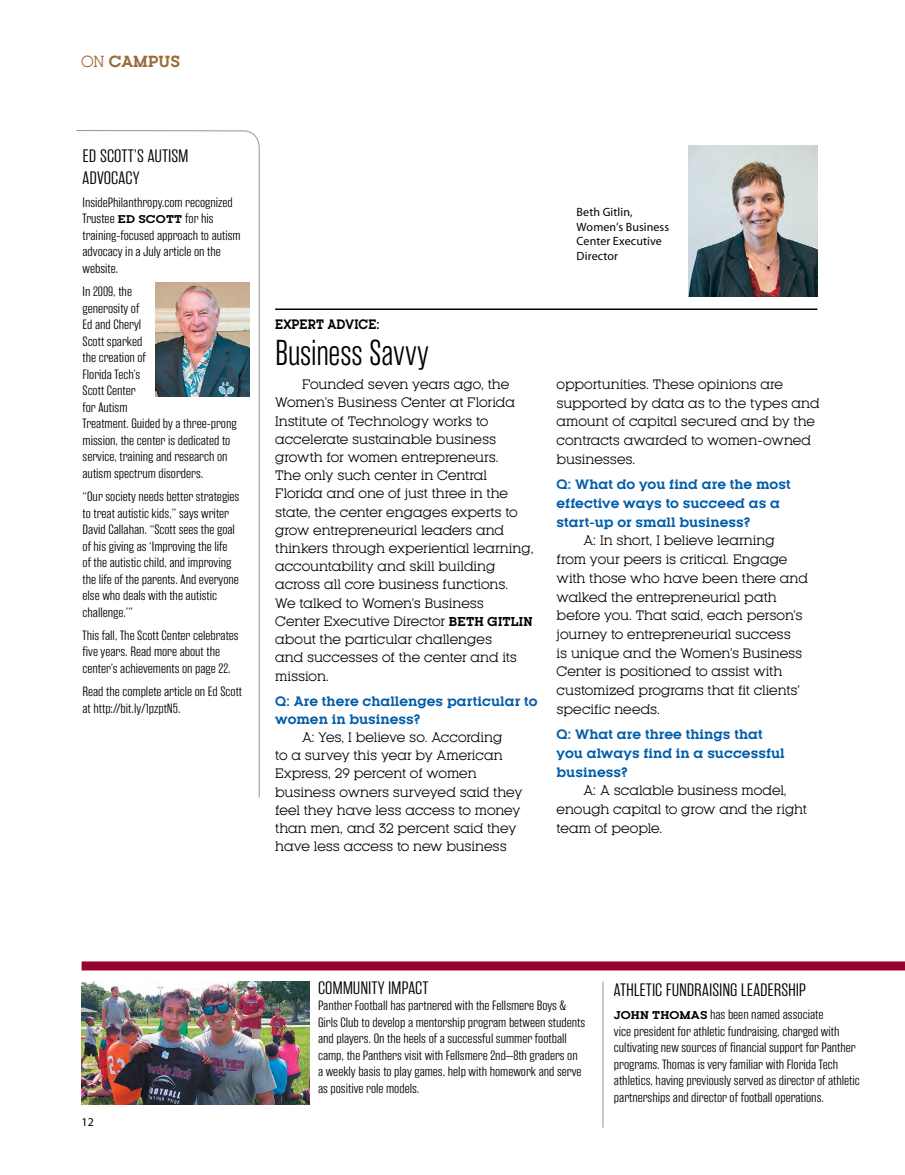
<style>
.page{position:relative;width:905px;height:1175px;background:#fff}
.page>*{position:absolute;margin:0;border:0;box-sizing:border-box;transform-origin:0 0}
.On_Campus_Heading_u{font:300 36px "Rama Gothic E";color:#000;scale:.96 1}
.On_Campus_Narrow_Co{font:300 18px "Rama Gothic E";letter-spacing:-.005em;color:#000;scale:1.1 1}
.On_Campus_Subhead_C{font:300 18px/21.6px "Rama Gothic E";letter-spacing:.005em;color:#000;scale:1.1 1}
.t1{font:700 15px "Kettering 105";color:#9a6b38}
.On_Campus_Narrow_Co-2{font:300 13.5px/16.5px "Rama Gothic E";color:#000;scale:1.1 1}
.On_Campus_Body_Text{font:12.75px/18.1px "Kettering 105";letter-spacing:-.005em;color:#000}
.On_Campus_Body_Text-2{font:700 12.75px/18.8px "Kettering 105";letter-spacing:.005em;color:#005daa}
.Feature_Meet_Sub_h{font:700 12.75px "Kettering 105";color:#000;scale:.9 1}
.On_Campus_Caption{font:12px/14.4px "Myriad";letter-spacing:.005em;color:#000}
.s1{font-weight:400}
.s2{font-family:"Kettering 105";font-weight:700;font-size:10.5px}
.s3{font-size:12px}
.s4{font-weight:700;font-size:12px}
</style>
<div class="page">
<div style="left:82px;top:961px;width:822px;height:9px;background:#98002e"></div>
<hr style="left:602px;top:981px;width:1px;height:146px;background:#939598">
<img style="left:82px;top:981px;width:227px;height:123px">
<img style="left:688px;top:145px;width:129px;height:151px">
<svg style="left:76px;top:130px;width:184px;height:668px"></svg>
<img style="left:155px;top:282px;width:94px;height:115px">
<hr style="left:275px;top:308px;width:542px;height:2px;background:#000">
<p class="t1" style="left:81px;top:53px;width:100px"><span class="s1">ON</span> CAMPUS</p>
<p class="On_Campus_Subhead_C" style="left:82px;top:145px;width:98px">ED SCOTT’S AUTISM<br>ADVOCACY</p>
<p class="On_Campus_Narrow_Co-2" style="left:82px;top:194px;width:145px">InsidePhilanthropy.com recognized<br>Trustee <span class="s2">ED SCOTT</span> for his training-focused approach to autism advocacy in a July article on the website.</p>
<p class="On_Campus_Narrow_Co-2" style="left:82px;top:283px;width:142px">In 2009, the<br>generosity of<br>Ed and Cheryl<br>Scott sparked<br>the creation of<br>Florida Tech’s<br>Scott Center<br>for Autism<br>Treatment. Guided by a three-prong mission, the center is dedicated to service, training and research on autism spectrum disorders.</p>
<p class="On_Campus_Narrow_Co-2" style="left:82px;top:488px;width:144px">“Our society needs better strategies to treat autistic kids,” says writer David Callahan. “Scott sees the goal of his giving as ‘Improving the life<br>of the autistic child, and improving the life of the parents. And everyone else who deals with the autistic challenge.’”</p>
<p class="On_Campus_Narrow_Co-2" style="left:82px;top:627px;width:143px">This fall, The Scott Center celebrates five years. Read more about the center’s achievements on page 22.</p>
<p class="On_Campus_Narrow_Co-2" style="left:82px;top:683px;width:147px">Read the complete article on Ed Scott at http://bit.ly/1pzptN5.</p>
<p class="On_Campus_Caption" style="left:576px;top:206px;width:94px">Beth Gitlin,<br>Women’s Business<br>Center Executive<br>Director</p>
<p class="Feature_Meet_Sub_h" style="left:275px;top:317px;width:118px">EXPERT ADVICE<span class="s3">:</span></p>
<p class="On_Campus_Heading_u" style="left:275px;top:334px;width:161px">Business Savvy</p>
<p class="On_Campus_Body_Text" style="left:275px;top:375px;width:260px;text-indent:27px">Founded seven years ago, the<br>Women’s Business Center at Florida<br>Institute of Technology works to accelerate sustainable business growth for women entrepreneurs.<br>The only such center in Central<br>Florida and one of just three in the state, the center engages experts to grow entrepreneurial leaders and thinkers through experiential learning, accountability and skill building across all core business functions.<br>We talked to Women’s Business<br>Center Executive Director <span class="s4">BETH GITLIN </span>about the particular challenges<br>and successes of the center and its mission.</p>
<p class="On_Campus_Body_Text-2" style="left:275px;top:691px;width:264px;line-height:18.1px">Q: Are there challenges particular to women in business?</p>
<p class="On_Campus_Body_Text" style="left:275px;top:728px;width:249px;text-indent:27px">A: Yes, I believe so. According<br>to a survey this year by American<br>Express, 29 percent of women business owners surveyed said they feel they have less access to money than men, and 32 percent said they have less access to new business</p>
<p class="On_Campus_Body_Text" style="left:556px;top:375px;width:264px;line-height:18.8px">opportunities. These opinions are supported by data as to the types and amount of capital secured and by the contracts awarded to women-owned businesses.</p>
<p class="On_Campus_Body_Text-2" style="left:556px;top:475px;width:235px">Q: What do you find are the most effective ways to succeed as a start-up or small business?</p>
<p class="On_Campus_Body_Text" style="left:556px;top:531px;width:253px;line-height:18.8px;text-indent:27px">A: In short, I believe learning<br>from your peers is critical. Engage with those who have been there and walked the entrepreneurial path before you. That said, each person’s journey to entrepreneurial success<br>is unique and the Women’s Business Center is positioned to assist with customized programs that fit clients’ specific needs.</p>
<p class="On_Campus_Body_Text-2" style="left:556px;top:725px;width:229px">Q: What are three things that you always find in a successful business?</p>
<p class="On_Campus_Body_Text" style="left:556px;top:781px;width:252px;line-height:18.8px;text-indent:27px">A: A scalable business model, enough capital to grow and the right team of people.</p>
<p class="On_Campus_Caption" style="left:82px;top:1115px;width:14px">12</p>
<p class="On_Campus_Narrow_Co" style="left:318px;top:978px;width:102px">COMMUNITY IMPACT</p>
<p class="On_Campus_Narrow_Co-2" style="left:318px;top:997px;width:244px">Panther Football has partnered with the Fellsmere Boys &amp; Girls Club to develop a mentorship program between students and players. On the heels of a successful summer football camp, the Panthers visit with Fellsmere 2nd–8th graders on a weekly basis to play games, help with homework and serve as positive role models.</p>
<p class="On_Campus_Narrow_Co" style="left:614px;top:980px;width:176px">ATHLETIC FUNDRAISING LEADERSHIP</p>
<p class="On_Campus_Narrow_Co-2" style="left:614px;top:1006px;width:225px"><span class="s2">JOHN THOMAS</span> has been named associate<br>vice president for athletic fundraising, charged with cultivating new sources of financial support for Panther programs. Thomas is very familiar with Florida Tech athletics, having previously served as director of athletic partnerships and director of football operations.</p>
</div>
